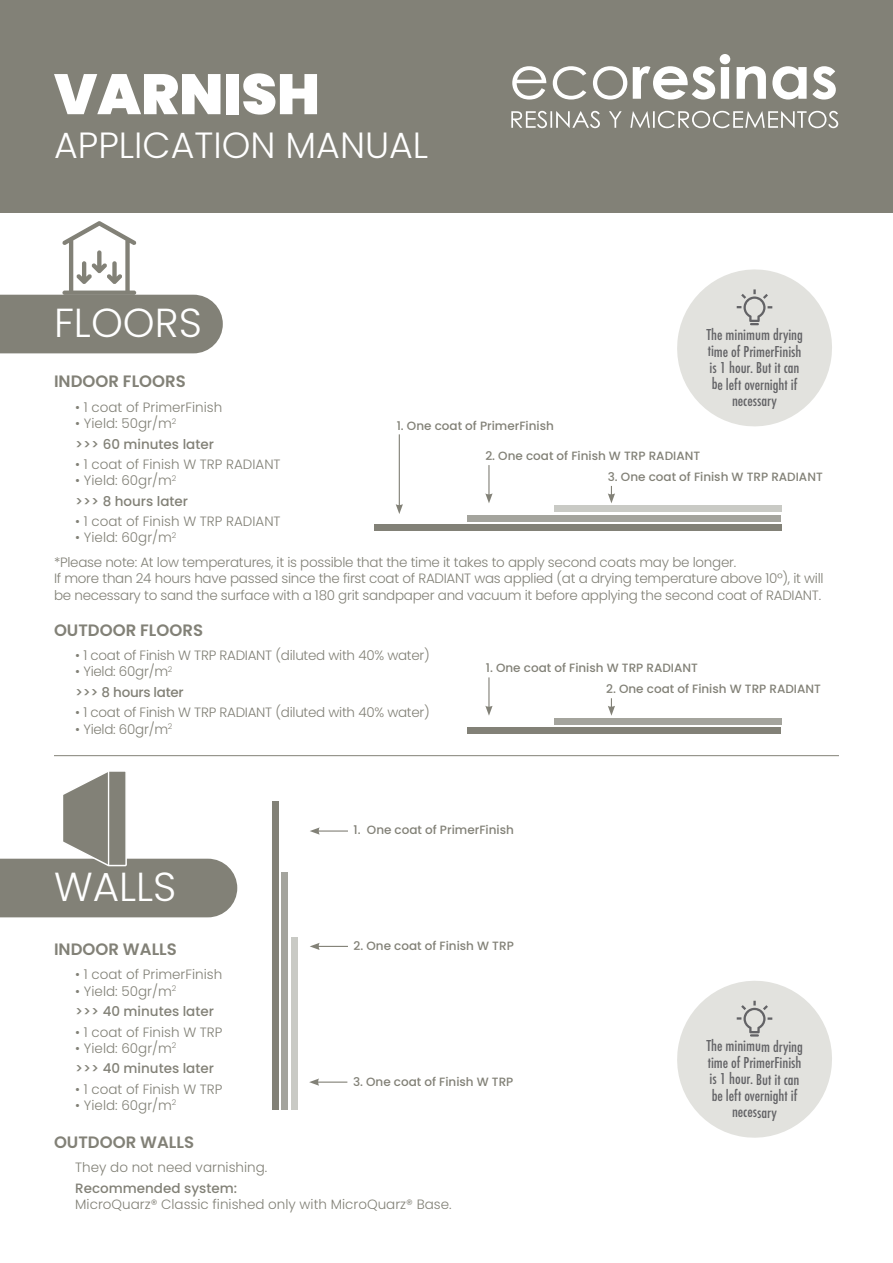
<style>
.page{position:relative;width:893px;height:1263px;background:#fff}
.page>*{position:absolute;margin:0;border:0;box-sizing:border-box;transform-origin:0 0}
.t1{font:900 56.7px "Poppins";color:#fff}
.t2{font:300 40.5px "Poppins";color:#fff}
.t3{font:300 36.45px "Poppins";color:#fff}
.t4{font:16.5px/16.5px "Futura TOT Med Con";letter-spacing:-.005em;color:#636366;text-align:center}
.t5{font:600 16.5px "Poppins";color:#828177}
.t6{font:300 13.5px/24.8px "Poppins";letter-spacing:-.02em;color:#828177}
.t7{font:300 13.5px "Poppins";color:#828177}
.t8{font:500 13.5px/20.4px "Poppins";color:#828177}
.t9{font:500 13.5px/20.4px "Poppins";letter-spacing:-.02em;color:#828177}
.t10{font:500 12px "Poppins";color:#828177}
.s1{font-weight:300}
</style>
<div class="page">
<div style="left:0;top:0;width:893px;height:213px;background:#828177"></div>
<svg style="left:633px;top:54px;width:203px;height:46px"></svg>
<svg style="left:512px;top:66px;width:115px;height:34px"></svg>
<svg style="left:630px;top:111px;width:208px;height:17px"></svg>
<svg style="left:511px;top:111px;width:111px;height:17px"></svg>
<svg style="left:0;top:771px;width:237px;height:146px"></svg>
<hr style="left:108px;top:771px;width:1px;height:94px;background:#fff">
<svg style="left:0;top:221px;width:223px;height:132px"></svg>
<hr style="left:399px;top:434px;width:1px;height:72px;background:#828177">
<svg style="left:396px;top:504px;width:7px;height:10px"></svg>
<div style="left:374px;top:524px;width:407px;height:7px;background:#828177"></div>
<div style="left:467px;top:515px;width:314px;height:6px;background:#a4a49d"></div>
<div style="left:554px;top:505px;width:227px;height:7px;background:#c9cac5"></div>
<hr style="left:488px;top:465px;width:1px;height:31px;background:#828177">
<svg style="left:485px;top:493px;width:8px;height:10px"></svg>
<svg style="left:608px;top:486px;width:7px;height:17px"></svg>
<div style="left:272px;top:802px;width:7px;height:308px;background:#828177"></div>
<div style="left:282px;top:872px;width:6px;height:238px;background:#a4a49d"></div>
<div style="left:291px;top:938px;width:6px;height:172px;background:#c9cac5"></div>
<hr style="left:317px;top:830px;width:31px;height:2px;background:#828177">
<svg style="left:310px;top:827px;width:10px;height:8px"></svg>
<hr style="left:317px;top:946px;width:31px;height:1px;background:#828177">
<svg style="left:310px;top:943px;width:10px;height:7px"></svg>
<hr style="left:317px;top:1081px;width:30px;height:2px;background:#828177">
<svg style="left:309px;top:1078px;width:10px;height:8px"></svg>
<div style="left:467px;top:727px;width:314px;height:6px;background:#828177"></div>
<div style="left:554px;top:718px;width:227px;height:6px;background:#a4a49d"></div>
<hr style="left:488px;top:677px;width:1px;height:31px;background:#828177">
<svg style="left:485px;top:706px;width:8px;height:10px"></svg>
<svg style="left:608px;top:698px;width:7px;height:18px"></svg>
<hr style="left:54px;top:755px;width:785px;height:1px;background:#828177">
<svg style="left:677px;top:269px;width:155px;height:158px"></svg>
<svg style="left:677px;top:981px;width:155px;height:157px"></svg>
<h1 class="t1" style="left:54px;top:61px;width:267px">VARNISH</h1>
<h3 class="t3" style="left:54px;top:124px;width:376px">APPLICATION MANUAL</h3>
<h2 class="t2" style="left:54px;top:299px;width:149px">FLOORS</h2>
<p class="t4" style="left:706px;top:327px;width:98px">The minimum drying time of PrimerFinish is 1 hour. But it can be left overnight if necessary</p>
<p class="t5" style="left:54px;top:372px;width:133px">INDOOR FLOORS</p>
<p class="t7" style="left:75px;top:399px;width:149px">• 1 coat of PrimerFinish</p>
<p class="t8" style="left:75px;top:413px;width:140px"><span class="s1">• Yield: 50gr/m</span><sup>2<br></sup>&gt;&gt;&gt; 60 minutes later</p>
<p class="t7" style="left:75px;top:456px;width:207px">• 1 coat of Finish W TRP RADIANT</p>
<p class="t8" style="left:75px;top:470px;width:114px"><span class="s1">• Yield: 60gr/m</span><sup>2 </sup>&gt;&gt;&gt; 8 hours later</p>
<p class="t7" style="left:75px;top:514px;width:207px">• 1 coat of Finish W TRP RADIANT</p>
<p class="t6" style="left:54px;top:525px;width:684px;text-indent:21px">• Yield: 60gr/m<sup>2<br></sup>*Please note: At low temperatures, it is possible that the time it takes to apply second coats may be longer.</p>
<p class="t6" style="left:54px;top:571px;width:771px;line-height:16.2px">If more than 24 hours have passed since the first coat of RADIANT was applied (at a drying temperature above 10º), it will be necessary to sand the surface with a 180 grit sandpaper and vacuum it before applying the second coat of RADIANT.</p>
<p class="t5" style="left:54px;top:620px;width:151px">OUTDOOR FLOORS</p>
<p class="t6" style="left:75px;top:643px;width:356px">• 1 coat of Finish W TRP RADIANT (diluted with 40% water)</p>
<p class="t9" style="left:75px;top:662px;width:110px"><span class="s1">• Yield: 60gr/m</span><sup>2 </sup>&gt;&gt;&gt; 8 hours later</p>
<p class="t6" style="left:75px;top:700px;width:356px">• 1 coat of Finish W TRP RADIANT (diluted with 40% water)</p>
<p class="t6" style="left:75px;top:716px;width:99px">• Yield: 60gr/m<sup>2</sup></p>
<p class="t10" style="left:397px;top:419px;width:159px">1. One coat of PrimerFinish</p>
<p class="t10" style="left:485px;top:448px;width:216px">2. One coat of Finish W TRP RADIANT</p>
<p class="t10" style="left:608px;top:470px;width:216px">3. One coat of Finish W TRP RADIANT</p>
<p class="t10" style="left:486px;top:661px;width:214px">1. One coat of Finish W TRP RADIANT</p>
<p class="t10" style="left:606px;top:682px;width:216px">2. One coat of Finish W TRP RADIANT</p>
<h2 class="t2" style="left:54px;top:863px;width:124px">WALLS</h2>
<p class="t10" style="left:354px;top:823px;width:162px">1. One coat of PrimerFinish</p>
<p class="t10" style="left:354px;top:939px;width:162px">2. One coat of Finish W TRP</p>
<p class="t5" style="left:54px;top:939px;width:124px">INDOOR WALLS</p>
<p class="t7" style="left:75px;top:967px;width:149px">• 1 coat of PrimerFinish</p>
<p class="t8" style="left:75px;top:981px;width:140px"><span class="s1">• Yield: 50gr/m</span><sup>2<br></sup>&gt;&gt;&gt; 40 minutes later</p>
<p class="t7" style="left:75px;top:1024px;width:149px">• 1 coat of Finish W TRP</p>
<p class="t8" style="left:75px;top:1038px;width:140px"><span class="s1">• Yield: 60gr/m</span><sup>2<br></sup>&gt;&gt;&gt; 40 minutes later</p>
<p class="t7" style="left:75px;top:1081px;width:149px">• 1 coat of Finish W TRP</p>
<p class="t7" style="left:75px;top:1097px;width:103px">• Yield: 60gr/m<sup>2</sup></p>
<p class="t5" style="left:54px;top:1132px;width:142px">OUTDOOR WALLS</p>
<p class="t7" style="left:75px;top:1160px;width:194px">They do not need varnishing.</p>
<p class="t8" style="left:75px;top:1178px;width:163px">Recommended system:</p>
<p class="t7" style="left:75px;top:1196px;width:378px">MicroQuarz® Classic finished only with MicroQuarz® Base.</p>
<p class="t10" style="left:353px;top:1074px;width:162px">3. One coat of Finish W TRP</p>
<p class="t4" style="left:706px;top:1038px;width:98px">The minimum drying time of PrimerFinish is 1 hour. But it can be left overnight if necessary</p>
</div>
